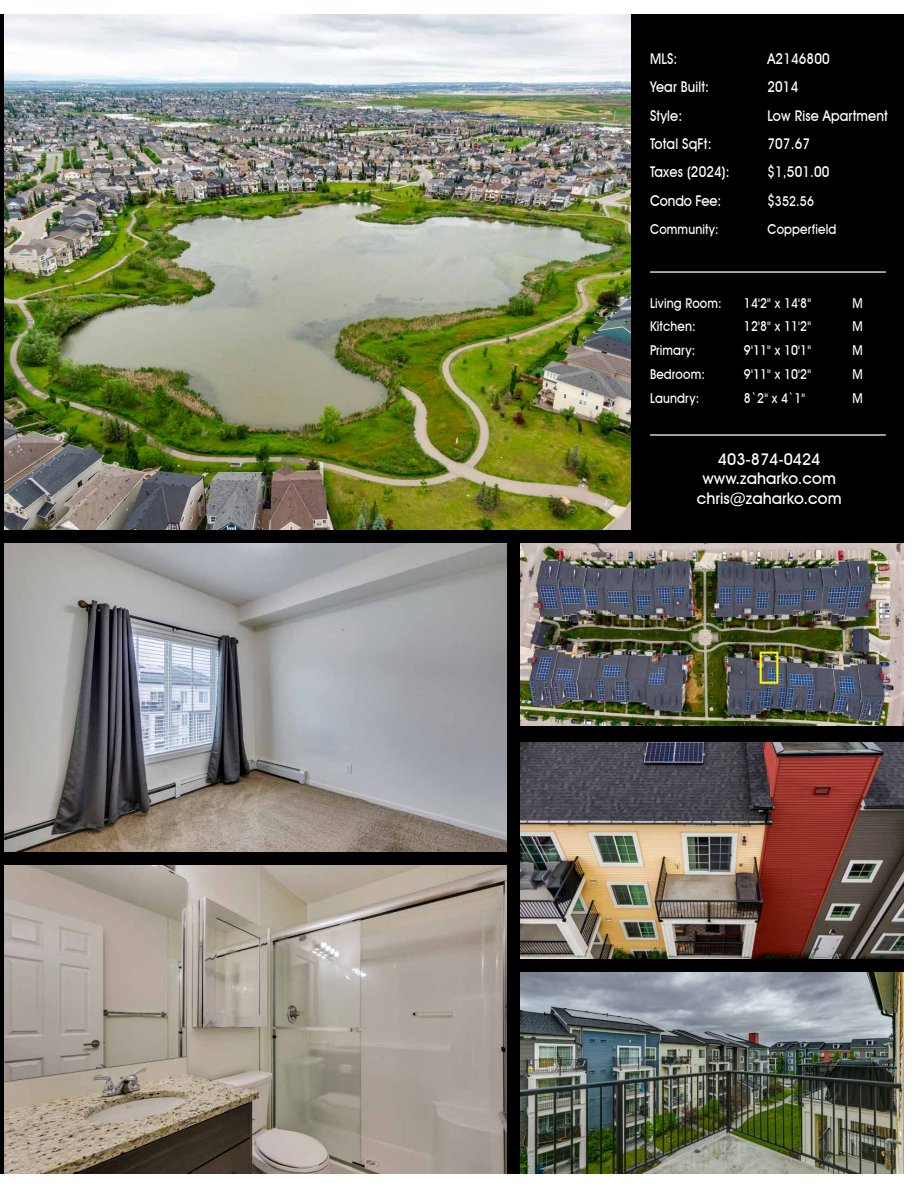
<style>
.page{position:relative;width:918px;height:1188px;background:#fff}
.page>*{position:absolute;margin:0;border:0;box-sizing:border-box;transform-origin:0 0}
.t1{font:500 16.05px/19.2px "Avant Garde IT Cby BT";color:#fff;text-align:center}
.t2{font:500 14.85px "Avant Garde IT Cby BT";letter-spacing:.01em;color:#fff;scale:.9 1}
.t3{font:500 14.85px "Avant Garde IT Cby BT";letter-spacing:-.01em;color:#fff;scale:.9 1}
.t4{font:500 13.65px "Avant Garde IT Cby BT";letter-spacing:.01em;color:#fff;scale:.9 1}
.s1{font-size:14.85px}
</style>
<div class="page">
<img style="left:3px;top:543px;width:505px;height:309px">
<img style="left:520px;top:543px;width:384px;height:184px">
<img style="left:520px;top:742px;width:384px;height:432px">
<img style="left:3px;top:14px;width:628px;height:517px">
<img style="left:3px;top:865px;width:505px;height:309px">
<div style="left:631px;top:14px;width:273px;height:526px;background:#000"></div>
<hr style="left:650px;top:271px;width:236px;height:2px;background:#fff">
<hr style="left:650px;top:434px;width:236px;height:2px;background:#fff">
<div style="left:678px;top:434px;width:182px;height:92px;background:#000"></div>
<div style="left:0;top:852px;width:514px;height:13px;background:#000"></div>
<div style="left:514px;top:959px;width:394px;height:12px;background:#000"></div>
<div style="left:514px;top:727px;width:394px;height:15px;background:#000"></div>
<div style="left:508px;top:538px;width:12px;height:640px;background:#000"></div>
<div style="left:0;top:531px;width:918px;height:12px;background:#000"></div>
<hr style="left:0;top:0;width:3px;height:1188px;background:#000">
<div style="left:0;top:1174px;width:918px;height:14px;background:#fff"></div>
<div style="left:0;top:0;width:918px;height:14px;background:#fff"></div>
<div style="left:904px;top:0;width:14px;height:1188px;background:#fff"></div>
<p class="t2" style="left:650px;top:50px;width:32px">MLS:</p>
<p class="t2" style="left:767px;top:50px;width:71px">A2146800</p>
<p class="t2" style="left:650px;top:78px;width:67px">Year Built:</p>
<p class="t2" style="left:767px;top:78px;width:36px">2014</p>
<p class="t2" style="left:650px;top:106px;width:37px">Style:</p>
<p class="t2" style="left:767px;top:106px;width:135px">Low Rise Apartment</p>
<p class="t2" style="left:650px;top:135px;width:70px">Total SqFt:</p>
<p class="t2" style="left:767px;top:135px;width:49px">707.67</p>
<p class="t2" style="left:650px;top:163px;width:90px">Taxes (2024):</p>
<p class="t2" style="left:767px;top:163px;width:71px">$1,501.00</p>
<p class="t3" style="left:650px;top:192px;width:81px">Condo Fee:</p>
<p class="t4" style="left:767px;top:193px;width:53px"><span class="s1">$</span>352.56</p>
<p class="t4" style="left:650px;top:221px;width:78px">Community:</p>
<p class="t4" style="left:767px;top:221px;width:78px">Copperfield</p>
<p class="t4" style="left:650px;top:295px;width:81px">Living Room:</p>
<p class="t4" style="left:744px;top:295px;width:76px">14'2" x 14'8"</p>
<p class="t4" style="left:853px;top:295px;width:13px">M</p>
<p class="t4" style="left:650px;top:318px;width:52px">Kitchen:</p>
<p class="t4" style="left:744px;top:318px;width:76px">12'8" x 11'2"</p>
<p class="t4" style="left:853px;top:318px;width:13px">M</p>
<p class="t4" style="left:650px;top:342px;width:52px">Primary:</p>
<p class="t4" style="left:744px;top:342px;width:76px">9'11" x 10'1"</p>
<p class="t4" style="left:853px;top:342px;width:13px">M</p>
<p class="t4" style="left:650px;top:366px;width:63px">Bedroom:</p>
<p class="t4" style="left:744px;top:366px;width:76px">9'11" x 10'2"</p>
<p class="t4" style="left:853px;top:366px;width:13px">M</p>
<p class="t4" style="left:650px;top:389px;width:56px">Laundry:</p>
<p class="t4" style="left:744px;top:389px;width:70px">8`2" x 4`1"</p>
<p class="t4" style="left:853px;top:389px;width:13px">M</p>
<p class="t1" style="left:697px;top:450px;width:146px">403-874-0424 www.zaharko.com chris@zaharko.com</p>
</div>
